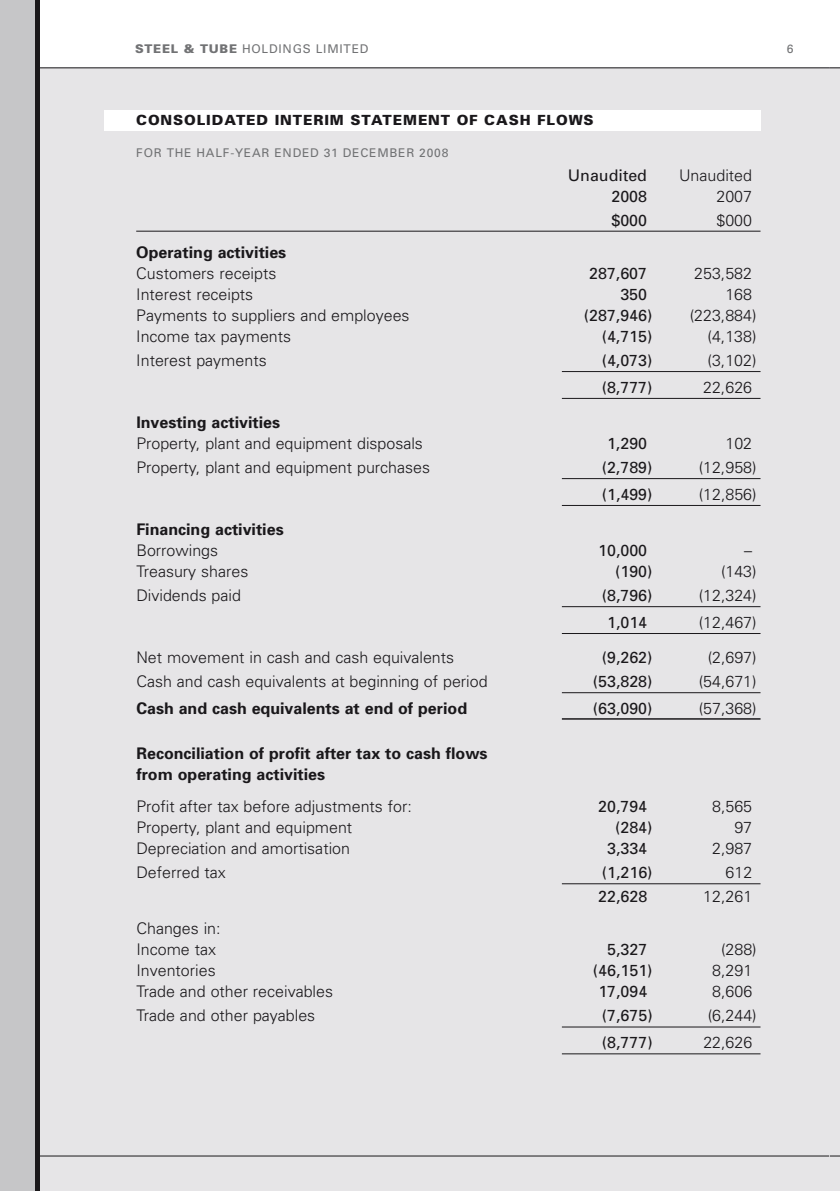
<style>
.page{position:relative;width:840px;height:1191px;background:#fff}
.page>*{position:absolute;margin:0;border:0;box-sizing:border-box;transform-origin:0 0}
.t1{font:300 16px/21px "Univers";color:#1a181b}
.t2{font:16px "Univers";color:#1a181b}
.t3{font:700 16px/21px "Univers";color:#1a181b}
.t4{font:900 14px "Univers";letter-spacing:.065em;color:#1a181b}
.t5{font:12px "Univers";letter-spacing:.065em;color:#717274}
.s1{font-weight:900}
</style>
<div class="page">
<div style="left:20px;top:68px;width:809px;height:1123px;background:#e6e5e7"></div>
<hr style="left:4px;top:1155px;width:825px;height:1px;background:#1a181b">
<div style="left:829px;top:68px;width:10px;height:1123px;background:#e6e5e7"></div>
<div style="left:0;top:0;width:36px;height:1191px;background:#c6c6c8"></div>
<hr style="left:38px;top:67px;width:791px;height:1px;background:#1a181b">
<hr style="left:36px;top:0;width:4px;height:1191px;background:#1a181b">
<div style="left:104px;top:110px;width:656px;height:20px;background:#fff"></div>
<hr style="left:136px;top:231px;width:624px;height:1px;background:#1a181b">
<hr style="left:561px;top:371px;width:199px;height:1px;background:#1a181b">
<hr style="left:561px;top:398px;width:199px;height:1px;background:#1a181b">
<hr style="left:561px;top:478px;width:199px;height:1px;background:#1a181b">
<hr style="left:561px;top:505px;width:199px;height:1px;background:#1a181b">
<hr style="left:561px;top:606px;width:199px;height:1px;background:#1a181b">
<hr style="left:561px;top:633px;width:199px;height:1px;background:#1a181b">
<hr style="left:561px;top:692px;width:199px;height:1px;background:#1a181b">
<hr style="left:561px;top:718px;width:199px;height:1px;background:#1a181b">
<hr style="left:561px;top:883px;width:199px;height:1px;background:#1a181b">
<hr style="left:561px;top:1026px;width:199px;height:1px;background:#1a181b">
<hr style="left:561px;top:1053px;width:199px;height:1px;background:#1a181b">
<p class="t5" style="left:135px;top:41px;width:235px"><span class="s1">STEEL &amp; TUBE</span> HOLDINGS LIMITED</p>
<p class="t5" style="left:786px;top:41px;width:8px">6</p>
<p class="t4" style="left:136px;top:112px;width:156px">CONSOLIDATED INTERIM</p>
<p class="t4" style="left:350px;top:112px;width:24px">STATEMENT</p>
<p class="t4" style="left:456px;top:112px;width:12px">OF</p>
<p class="t4" style="left:484px;top:112px;width:24px">CASH</p>
<p class="t4" style="left:537px;top:112px;width:56px">FLOWS</p>
<p class="t5" style="left:136px;top:145px;width:40px">FOR THE</p>
<p class="t5" style="left:196px;top:145px;width:88px">HALF-YEAR ENDED</p>
<p class="t5" style="left:323px;top:145px;width:39px">31 DECEM</p>
<p class="t5" style="left:389px;top:145px;width:60px">BER 2008</p>
<p class="t2" style="left:567px;top:165px;width:81px">UNAUDITED</p>
<p class="t1" style="left:678px;top:164px;width:74px">Unaudited</p>
<p class="t2" style="left:611px;top:186px;width:37px">2008</p>
<p class="t1" style="left:716px;top:185px;width:37px">2007</p>
<p class="t2" style="left:611px;top:210px;width:37px">$000</p>
<p class="t1" style="left:716px;top:209px;width:37px">$000</p>
<p class="t3" style="left:136px;top:241px;width:151px">Operating activities</p>
<p class="t1" style="left:136px;top:262px;width:142px">Customers receipts</p>
<p class="t2" style="left:589px;top:263px;width:59px">287,607</p>
<p class="t1" style="left:693px;top:262px;width:59px">253,582</p>
<p class="t1" style="left:136px;top:283px;width:118px">Interest receipts</p>
<p class="t2" style="left:620px;top:284px;width:28px">350</p>
<p class="t1" style="left:725px;top:283px;width:28px">168</p>
<p class="t1" style="left:136px;top:304px;width:274px">Payments to suppliers and employees</p>
<p class="t2" style="left:583px;top:305px;width:70px">(287,946)</p>
<p class="t1" style="left:689px;top:304px;width:68px">(223,884)</p>
<p class="t1" style="left:136px;top:325px;width:156px">Income tax payments</p>
<p class="t2" style="left:601px;top:326px;width:52px">(4,715)</p>
<p class="t1" style="left:707px;top:325px;width:50px">(4,138)</p>
<p class="t1" style="left:136px;top:349px;width:132px">Interest payments</p>
<p class="t2" style="left:601px;top:350px;width:52px">(4,073)</p>
<p class="t1" style="left:707px;top:349px;width:50px">(3,102)</p>
<p class="t2" style="left:601px;top:377px;width:52px">(8,777)</p>
<p class="t1" style="left:702px;top:376px;width:50px">22,626</p>
<p class="t3" style="left:136px;top:411px;width:145px">Investing activities</p>
<p class="t1" style="left:136px;top:432px;width:288px">Property, plant and equipment disposals</p>
<p class="t2" style="left:606px;top:433px;width:42px">1,290</p>
<p class="t1" style="left:725px;top:432px;width:28px">102</p>
<p class="t1" style="left:136px;top:456px;width:295px">Property, plant and equipment purchases</p>
<p class="t2" style="left:601px;top:457px;width:52px">(2,789)</p>
<p class="t1" style="left:698px;top:456px;width:59px">(12,958)</p>
<p class="t2" style="left:601px;top:484px;width:52px">(1,499)</p>
<p class="t1" style="left:698px;top:483px;width:59px">(12,856)</p>
<p class="t3" style="left:136px;top:518px;width:149px">Financing activities</p>
<p class="t1" style="left:136px;top:539px;width:83px">Borrowings</p>
<p class="t2" style="left:598px;top:540px;width:50px">10,000</p>
<p class="t1" style="left:743px;top:539px;width:9px">–</p>
<p class="t1" style="left:136px;top:560px;width:113px">Treasury shares</p>
<p class="t2" style="left:614px;top:561px;width:39px">(190)</p>
<p class="t1" style="left:720px;top:560px;width:37px">(143)</p>
<p class="t1" style="left:136px;top:584px;width:106px">Dividends paid</p>
<p class="t2" style="left:601px;top:585px;width:52px">(8,796)</p>
<p class="t1" style="left:698px;top:584px;width:59px">(12,324)</p>
<p class="t2" style="left:606px;top:612px;width:42px">1,014</p>
<p class="t1" style="left:698px;top:611px;width:59px">(12,467)</p>
<p class="t1" style="left:136px;top:646px;width:319px">Net movement in cash and cash equivalents</p>
<p class="t2" style="left:601px;top:647px;width:52px">(9,262)</p>
<p class="t1" style="left:707px;top:646px;width:50px">(2,697)</p>
<p class="t1" style="left:136px;top:670px;width:352px">Cash and cash equivalents at beginning of period</p>
<p class="t2" style="left:592px;top:671px;width:61px">(53,828)</p>
<p class="t1" style="left:698px;top:670px;width:59px">(54,671)</p>
<p class="t3" style="left:136px;top:697px;width:332px">Cash and cash equivalents at end of period</p>
<p class="t2" style="left:592px;top:698px;width:61px">(63,090)</p>
<p class="t1" style="left:698px;top:697px;width:59px">(57,368)</p>
<p class="t3" style="left:136px;top:742px;width:352px">Reconciliation of profit after tax to cash flows from operating activities</p>
<p class="t1" style="left:136px;top:795px;width:277px">Profit after tax before adjustments for:</p>
<p class="t2" style="left:598px;top:796px;width:50px">20,794</p>
<p class="t1" style="left:711px;top:795px;width:42px">8,565</p>
<p class="t1" style="left:136px;top:816px;width:217px">Property, plant and equipment</p>
<p class="t2" style="left:614px;top:817px;width:39px">(284)</p>
<p class="t1" style="left:734px;top:816px;width:19px">97</p>
<p class="t1" style="left:136px;top:837px;width:215px">Depreciation and amortisation</p>
<p class="t2" style="left:606px;top:838px;width:42px">3,334</p>
<p class="t1" style="left:711px;top:837px;width:42px">2,987</p>
<p class="t1" style="left:136px;top:861px;width:91px">Deferred tax</p>
<p class="t2" style="left:601px;top:862px;width:52px">(1,216)</p>
<p class="t1" style="left:725px;top:861px;width:28px">612</p>
<p class="t2" style="left:598px;top:886px;width:50px">22,628</p>
<p class="t1" style="left:702px;top:885px;width:50px">12,261</p>
<p class="t1" style="left:136px;top:917px;width:86px">Changes in:<br>Income tax</p>
<p class="t2" style="left:607px;top:939px;width:42px">5,327</p>
<p class="t1" style="left:720px;top:938px;width:37px">(288)</p>
<p class="t1" style="left:136px;top:959px;width:81px">Inventories</p>
<p class="t2" style="left:592px;top:960px;width:61px">(46,151)</p>
<p class="t1" style="left:711px;top:959px;width:42px">8,291</p>
<p class="t1" style="left:136px;top:980px;width:198px">Trade and other receivables</p>
<p class="t2" style="left:598px;top:981px;width:50px">17,094</p>
<p class="t1" style="left:711px;top:980px;width:42px">8,606</p>
<p class="t1" style="left:136px;top:1004px;width:180px">Trade and other payables</p>
<p class="t2" style="left:601px;top:1005px;width:52px">(7,675)</p>
<p class="t1" style="left:707px;top:1004px;width:50px">(6,244)</p>
<p class="t2" style="left:601px;top:1032px;width:52px">(8,777)</p>
<p class="t1" style="left:703px;top:1031px;width:50px">22,626</p>
</div>
